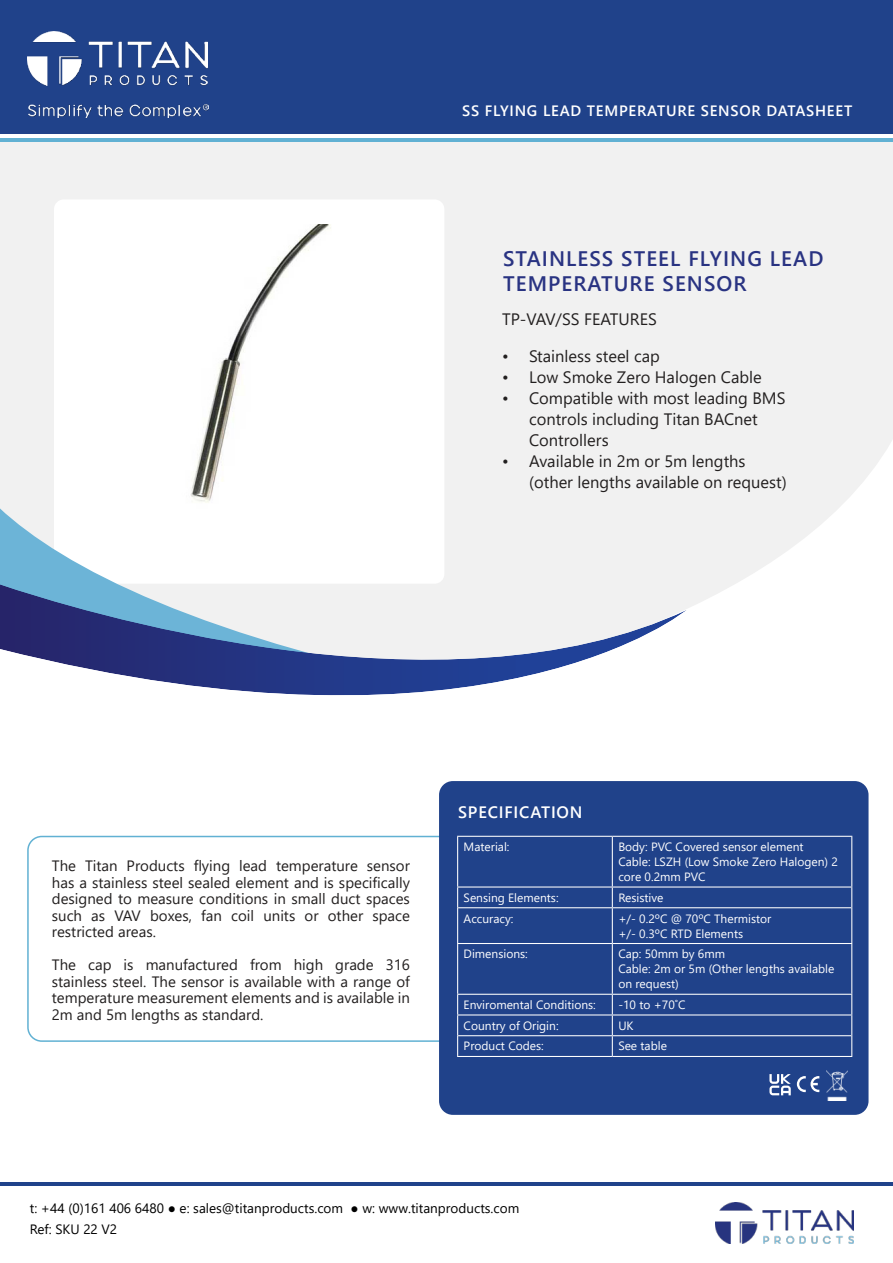
<style>
.page{position:relative;width:893px;height:1263px;background:#fff}
.page>*{position:absolute;margin:0;border:0;box-sizing:border-box;transform-origin:0 0}
.t1{font:600 21px/25.2px "Segoe UI";letter-spacing:.05em;color:#293382}
.t2{font:16.5px/21px "Segoe UI";color:#221f1f}
.t3{font:600 16.5px "Segoe UI";letter-spacing:.05em;color:#fff}
.t4{font:15px/16.5px "Segoe UI";color:#221f1f;text-align:justify}
.t5{font:600 15px "Segoe UI";letter-spacing:.05em;color:#fff}
.t6{font:13.5px/21px "Segoe UI";color:#000}
.t7{font:12px/15px "Segoe UI";color:#fff}
</style>
<div class="page">
<div style="left:0;top:142px;width:893px;height:550px;background:#f1f1f1"></div>
<div style="left:54px;top:199px;width:390px;height:385px;background:#fff;border-radius:10px"></div>
<svg style="left:328px;top:440px;width:565px;height:256px"></svg>
<svg style="left:0;top:440px;width:432px;height:144px"></svg>
<img style="left:0;top:584px;width:687px;height:111px">
<hr style="left:0;top:138px;width:893px;height:4px;background:#61b1d3">
<div style="left:0;top:0;width:893px;height:134px;background:#20428a"></div>
<hr style="left:0;top:1182px;width:893px;height:3px;background:#20428a">
<img style="left:27px;top:31px;width:181px;height:54px">
<img style="left:715px;top:1202px;width:138px;height:41px">
<img style="left:28px;top:104px;width:180px;height:14px">
<div style="left:27px;top:836px;width:439px;height:206px;border:2px solid #61b1d3;border-radius:14px"></div>
<div style="left:439px;top:781px;width:429px;height:334px;background:#20428a;border-radius:14px"></div>
<svg style="left:797px;top:1076px;width:22px;height:16px"></svg>
<svg style="left:769px;top:1074px;width:22px;height:21px"></svg>
<img style="left:826px;top:1070px;width:21px;height:30px">
<hr style="left:457px;top:836px;width:155px;height:1px;background:#fff">
<hr style="left:457px;top:837px;width:1px;height:49px;background:#fff">
<hr style="left:612px;top:836px;width:240px;height:1px;background:#fff">
<hr style="left:612px;top:837px;width:1px;height:49px;background:#fff">
<hr style="left:851px;top:837px;width:1px;height:49px;background:#fff">
<hr style="left:457px;top:886px;width:155px;height:1px;background:#fff">
<svg style="left:457px;top:887px;width:1px;height:21px"></svg>
<hr style="left:612px;top:886px;width:240px;height:1px;background:#fff">
<svg style="left:612px;top:887px;width:1px;height:20px"></svg>
<svg style="left:851px;top:887px;width:1px;height:21px"></svg>
<hr style="left:457px;top:908px;width:1px;height:35px;background:#fff">
<hr style="left:612px;top:908px;width:1px;height:35px;background:#fff">
<hr style="left:851px;top:908px;width:1px;height:35px;background:#fff">
<hr style="left:458px;top:907px;width:154px;height:1px;background:#fff">
<hr style="left:612px;top:907px;width:239px;height:1px;background:#fff">
<hr style="left:457px;top:943px;width:155px;height:1px;background:#fff">
<hr style="left:612px;top:943px;width:240px;height:1px;background:#fff">
<hr style="left:457px;top:944px;width:1px;height:50px;background:#fff">
<hr style="left:612px;top:944px;width:1px;height:50px;background:#fff">
<hr style="left:851px;top:944px;width:1px;height:50px;background:#fff">
<hr style="left:457px;top:994px;width:155px;height:1px;background:#fff">
<hr style="left:612px;top:994px;width:240px;height:1px;background:#fff">
<hr style="left:457px;top:1014px;width:155px;height:1px;background:#fff">
<hr style="left:612px;top:1014px;width:240px;height:1px;background:#fff">
<svg style="left:457px;top:995px;width:1px;height:61px"></svg>
<svg style="left:612px;top:995px;width:1px;height:61px"></svg>
<svg style="left:851px;top:995px;width:1px;height:61px"></svg>
<hr style="left:458px;top:1035px;width:154px;height:1px;background:#fff">
<hr style="left:612px;top:1035px;width:239px;height:1px;background:#fff">
<hr style="left:457px;top:1056px;width:155px;height:1px;background:#fff">
<hr style="left:612px;top:1056px;width:240px;height:1px;background:#fff">
<img style="left:104px;top:225px;width:291px;height:297px">
<p class="t5" style="left:462px;top:102px;width:392px">SS FLYING LEAD TEMPERATURE SENSOR DATASHEET</p>
<h1 class="t1" style="left:503px;top:246px;width:322px">STAINLESS STEEL FLYING LEAD<br>TEMPERATURE SENSOR</h1>
<p class="t2" style="left:502px;top:307px;width:156px">TP-VAV/SS FEATURES</p>
<p class="t2" style="left:502px;top:346px;width:159px">• Stainless steel cap</p>
<p class="t2" style="left:502px;top:367px;width:261px">• Low Smoke Zero Halogen Cable</p>
<p class="t2" style="left:529px;top:388px;width:258px;text-indent:-27px">• Compatible with most leading BMS controls including Titan BACnet<br>Controllers</p>
<p class="t2" style="left:529px;top:451px;width:259px;text-indent:-27px">• Available in 2m or 5m lengths (other lengths available on request)</p>
<p class="t4" style="left:52px;top:856px;width:360px">The Titan Products flying lead temperature sensor has a stainless steel sealed element and is specifically designed to measure conditions in small duct spaces such as VAV boxes, fan coil units or other space restricted areas.</p>
<p class="t4" style="left:52px;top:955px;width:360px">The cap is manufactured from high grade 316 stainless steel. The sensor is available with a range of temperature measurement elements and is available in 2m and 5m lengths as standard.</p>
<p class="t3" style="left:458px;top:803px;width:126px">SPECIFICATION</p>
<p class="t7" style="left:464px;top:838px;width:47px">Material:</p>
<p class="t7" style="left:618px;top:838px;width:221px">Body: PVC Covered sensor element<br>Cable: LSZH (Low Smoke Zero Halogen) 2 core 0.2mm PVC</p>
<p class="t7" style="left:464px;top:889px;width:96px">Sensing Elements:</p>
<p class="t7" style="left:618px;top:889px;width:47px">Resistive</p>
<p class="t7" style="left:464px;top:910px;width:51px">Accuracy:</p>
<p class="t7" style="left:618px;top:910px;width:155px">+/- 0.2ºC @ 70ºC Thermistor +/- 0.3ºC RTD Elements</p>
<p class="t7" style="left:464px;top:945px;width:66px">Dimensions:</p>
<p class="t7" style="left:618px;top:945px;width:218px">Cap: 50mm by 6mm<br>Cable: 2m or 5m (Other lengths available on request)</p>
<p class="t7" style="left:464px;top:996px;width:134px">Enviromental Conditions:</p>
<p class="t7" style="left:618px;top:996px;width:69px">-10 to +70˚C</p>
<p class="t7" style="left:464px;top:1017px;width:96px">Country of Origin:</p>
<p class="t7" style="left:618px;top:1017px;width:17px">UK</p>
<p class="t7" style="left:464px;top:1038px;width:82px">Product Codes:</p>
<p class="t7" style="left:618px;top:1038px;width:50px">See table</p>
<p class="t6" style="left:30px;top:1197px;width:491px">t: +44 (0)161 406 6480 ● e: sales@titanproducts.com ● w: www.titanproducts.com<br>Ref: SKU 22 V2</p>
</div>
